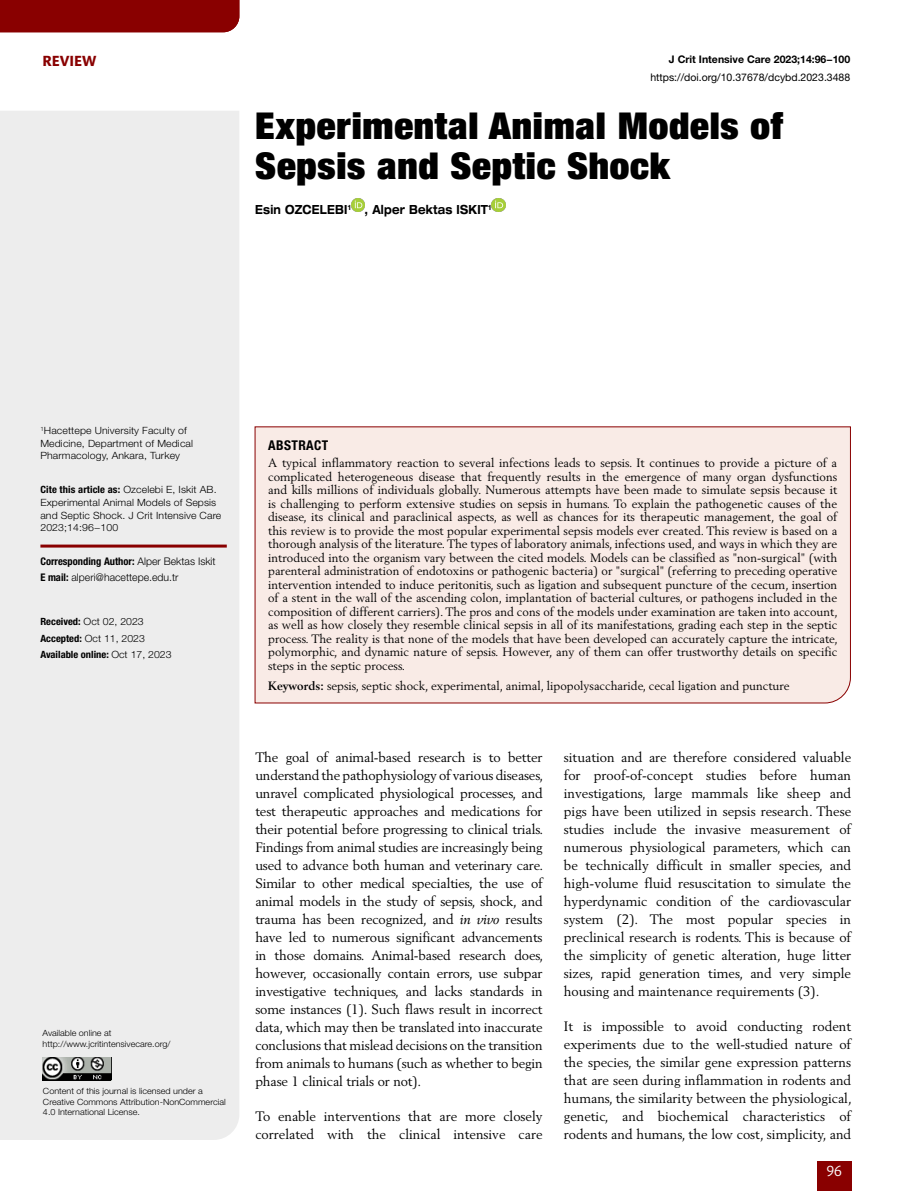
<style>
.page{position:relative;width:915px;height:1191px;background:#fff}
.page>*{position:absolute;margin:0;border:0;box-sizing:border-box;transform-origin:0 0}
._01_BAŞLIK{font:900 condensed 37.05px/40.5px "Helvetica Neue LT Pro";letter-spacing:.02em;color:#000;scale:1.05 1}
.t1{font:700 15px "Mundo Sans Std";color:#890000}
.t2{font:15px "Mundo Sans Std";color:#fff}
._05_METIN{font:13.5px/18px "Berling LT Std";color:#000;text-align:justify}
._08a_ABSTRACT_başlık{font:700 condensed 13.5px "Helvetica Neue LT Pro";letter-spacing:.03em;color:#000}
._03_YAZARLAR{font:700 expanded 12.6px "Helvetica Neue LT Pro";letter-spacing:.02em;color:#000;scale:.79 1}
._08b_ABSTRACT_metin{font:12px/13.5px "Berling LT Std";color:#000;text-align:justify}
.t3{font:10.5px "Helvetica Neue LT Pro";color:#000}
.A_correspond_adres{font:700 condensed 10.5px "Helvetica Neue LT Pro";color:#000}
.t4{font:700 10.5px "Helvetica Neue LT Pro";color:#000}
.A1_correspond_email{font:300 10.5px "Helvetica Neue LT Pro";color:#000}
._09_CITE{font:300 10.05px/12.8px "Helvetica Neue LT Pro";letter-spacing:.01em;color:#000;scale:1.05 1}
._04_KURUMLAR{font:300 10.05px/12.6px "Helvetica Neue LT Pro";letter-spacing:.01em;color:#000;scale:1.05 1}
.B_gelis_kabul_tarihleri{font:300 10.05px "Helvetica Neue LT Pro";color:#000;scale:1.05 1}
.B_gelis_kabul_tarihleri-2{font:700 condensed 10.05px "Helvetica Neue LT Pro";color:#000;scale:1.05 1}
.t5{font:300 8.55px/10.8px "Helvetica Neue LT Pro";color:#000;scale:1.05 1}
.s1{font-weight:700;font-stretch:condensed}
.s2{font-weight:300;font-stretch:normal}
.s3{font-weight:700}
.s4{font-style:italic}
</style>
<div class="page">
<div style="left:816px;top:1161px;width:34px;height:30px;background:#890000"></div>
<div style="left:0;top:111px;width:239px;height:1029px;background:#ededed"></div>
<img style="left:43px;top:1057px;width:69px;height:23px">
<svg style="left:351px;top:198px;width:13px;height:13px"></svg>
<img style="left:491px;top:198px;width:14px;height:13px">
<div style="left:254px;top:426px;width:596px;height:277px;background:#f9ebe6"></div>
<hr style="left:40px;top:544px;width:187px;height:3px;background:#890000">
<div style="left:0;top:0;width:239px;height:32px;background:#890000"></div>
<p class="t1" style="left:43px;top:52px;width:55px">REVIEW</p>
<p class="t4" style="left:668px;top:53px;width:183px">J Crit Intensive Care 2023;14:96−100</p>
<p class="t3" style="left:650px;top:71px;width:201px">https://doi.org/10.37678/dcybd.2023.3488</p>
<p class="_01_BAŞLIK" style="left:255px;top:104px;width:504px">Experimental Animal Models of<br>Sepsis and Septic Shock</p>
<p class="_03_YAZARLAR" style="left:255px;top:202px;width:300px">Esin OZCELEBI<sup>1</sup> , Alper Bektas ISKIT<sup>1</sup></p>
<p class="_04_KURUMLAR" style="left:40px;top:424px;width:147px"><sup>1</sup>Hacettepe University Faculty of<br>Medicine, Department of Medical<br>Pharmacology, Ankara, Turkey</p>
<p class="_09_CITE" style="left:40px;top:483px;width:174px"><span class="s1">Cite this article as:</span> Ozcelebi E, Iskit AB.<br>Experimental Animal Models of Sepsis and Septic Shock. J Crit Intensive Care 2023;14:96−100</p>
<p class="A_correspond_adres" style="left:40px;top:554px;width:177px">Corresponding Author: <span class="s2">Alper Bektas Iskit</span></p>
<p class="A1_correspond_email" style="left:40px;top:570px;width:140px"><span class="s1">E mail:</span> alperi@hacettepe.edu.tr</p>
<p class="B_gelis_kabul_tarihleri" style="left:40px;top:615px;width:100px"><span class="s1">Received:</span> Oct 02, 2023</p>
<p class="B_gelis_kabul_tarihleri" style="left:40px;top:632px;width:101px"><span class="s1">Accepted:</span> Oct 11, 2023</p>
<p class="B_gelis_kabul_tarihleri-2" style="left:40px;top:648px;width:126px">Available online: <span class="s2">Oct 17, 2023</span></p>
<p class="t5" style="left:43px;top:1027px;width:123px">Available online at http://www.jcritintensivecare.org/</p>
<p class="t5" style="left:43px;top:1085px;width:175px">Content of this journal is licensed under a<br>Creative Commons Attribution-NonCommercial<br>4.0 International License.</p>
<p class="_08a_ABSTRACT_başlık" style="left:268px;top:436px;width:62px">ABSTRACT</p>
<p class="_08b_ABSTRACT_metin" style="left:268px;top:456px;width:571px">A typical inflammatory reaction to several infections leads to sepsis. It continues to provide a picture of a complicated heterogeneous disease that frequently results in the emergence of many organ dysfunctions and kills millions of individuals globally. Numerous attempts have been made to simulate sepsis because it is challenging to perform extensive studies on sepsis in humans. To explain the pathogenetic causes of the disease, its clinical and paraclinical aspects, as well as chances for its therapeutic management, the goal of this review is to provide the most popular experimental sepsis models ever created. This review is based on a thorough analysis of the literature. The types of laboratory animals, infections used, and ways in which they are introduced into the organism vary between the cited models. Models can be classified as "non-surgical" (with parenteral administration of endotoxins or pathogenic bacteria) or "surgical" (referring to preceding operative intervention intended to induce peritonitis, such as ligation and subsequent puncture of the cecum, insertion of a stent in the wall of the ascending colon, implantation of bacterial cultures, or pathogens included in the composition of different carriers). The pros and cons of the models under examination are taken into account, as well as how closely they resemble clinical sepsis in all of its manifestations, grading each step in the septic process. The reality is that none of the models that have been developed can accurately capture the intricate, polymorphic, and dynamic nature of sepsis. However, any of them can offer trustworthy details on specific steps in the septic process.</p>
<p class="_08b_ABSTRACT_metin" style="left:268px;top:678px;width:523px"><span class="s3">Keywords:</span> sepsis, septic shock, experimental, animal, lipopolysaccharide, cecal ligation and puncture</p>
<p class="_05_METIN" style="left:255px;top:748px;width:289px">The goal of animal-based research is to better understand the pathophysiology of various diseases, unravel complicated physiological processes, and test therapeutic approaches and medications for their potential before progressing to clinical trials.<br>Findings from animal studies are increasingly being used to advance both human and veterinary care.<br>Similar to other medical specialties, the use of animal models in the study of sepsis, shock, and trauma has been recognized, and <span class="s4">in vivo</span> results have led to numerous significant advancements in those domains. Animal-based research does, however, occasionally contain errors, use subpar investigative techniques, and lacks standards in some instances (1). Such flaws result in incorrect data, which may then be translated into inaccurate conclusions that mislead decisions on the transition from animals to humans (such as whether to begin phase 1 clinical trials or not).</p>
<p class="_05_METIN" style="left:255px;top:1107px;width:289px">To enable interventions that are more closely correlated with the clinical intensive care</p>
<p class="_05_METIN" style="left:563px;top:748px;width:289px">situation and are therefore considered valuable for proof-of-concept studies before human investigations, large mammals like sheep and pigs have been utilized in sepsis research. These studies include the invasive measurement of numerous physiological parameters, which can be technically difficult in smaller species, and high-volume fluid resuscitation to simulate the hyperdynamic condition of the cardiovascular system (2). The most popular species in preclinical research is rodents. This is because of the simplicity of genetic alteration, huge litter sizes, rapid generation times, and very simple housing and maintenance requirements (3).</p>
<p class="_05_METIN" style="left:563px;top:1017px;width:289px">It is impossible to avoid conducting rodent experiments due to the well-studied nature of the species, the similar gene expression patterns that are seen during inflammation in rodents and humans, the similarity between the physiological, genetic, and biochemical characteristics of rodents and humans, the low cost, simplicity, and</p>
<p class="t2" style="left:826px;top:1162px;width:17px">96</p>
</div>
